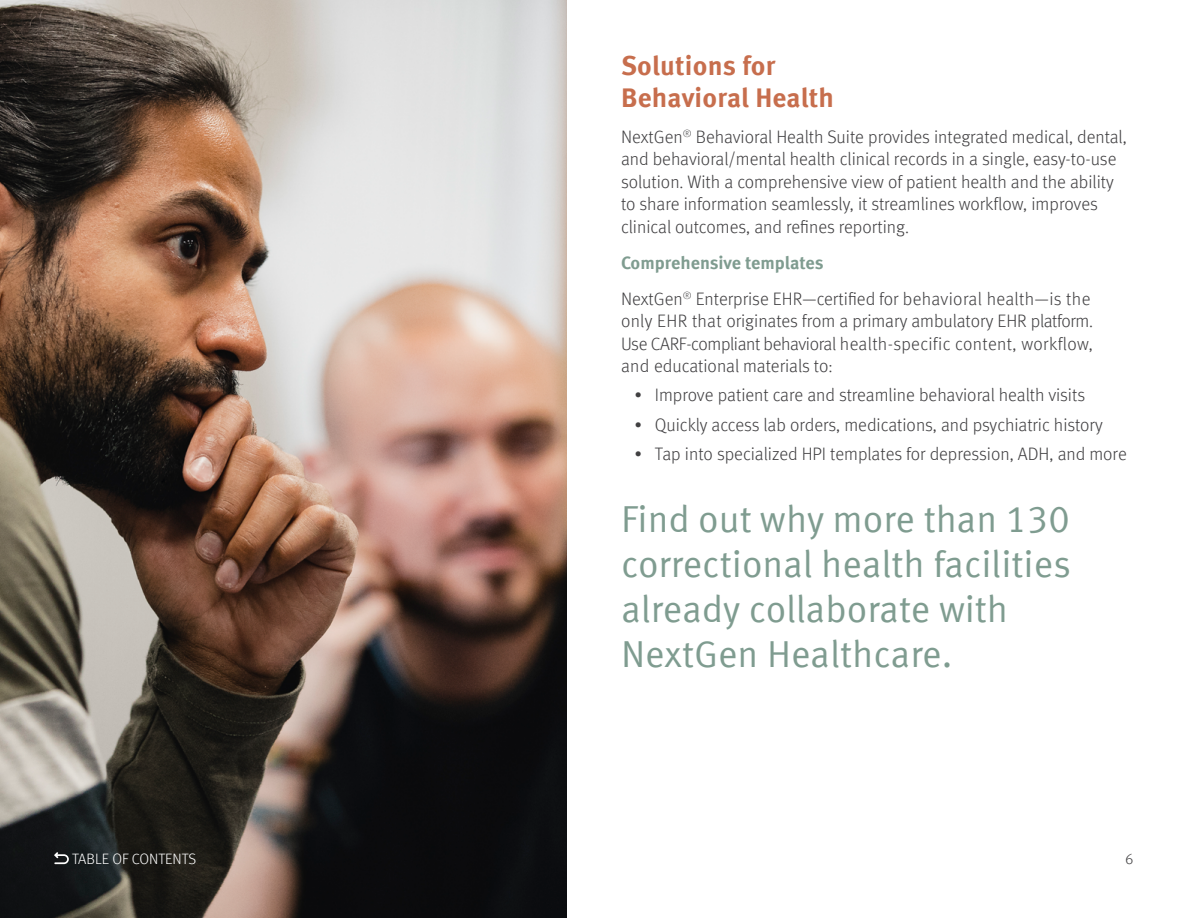
<style>
.page{position:relative;width:1188px;height:918px;background:#fff}
.page>*{position:absolute;margin:0;border:0;box-sizing:border-box;transform-origin:0 0}
.t1{font:37.5px/45px "Meta Offc Norm";color:#7f9c90}
.t2{font:700 27px/31.5px "Meta Offc";letter-spacing:.01em;color:#c76e4d}
.t3{font:300 18px/22.5px "Meta Offc";color:#414042}
.t4{font:300 15px "Meta Offc";color:#fff}
.t5{font:300 15px "Meta Offc";color:#414042}
.s1{font-weight:700;color:#7f9c90}
</style>
<div class="page">
<img style="left:0;top:0;width:567px;height:918px">
<svg style="left:54px;top:852px;width:15px;height:12px"></svg>
<h2 class="t2" style="left:621px;top:51px;width:215px">Solutions for<br>Behavioral Health</h2>
<p class="t3" style="left:621px;top:126px;width:507px">NextGen<sup>®</sup> Behavioral Health Suite provides integrated medical, dental, and behavioral/mental health clinical records in a single, easy-to-use solution. With a comprehensive view of patient health and the ability to share information seamlessly, it streamlines workflow, improves clinical outcomes, and refines reporting.</p>
<p class="t3" style="left:621px;top:245px;width:471px;line-height:36px"><span class="s1">Comprehensive templates<br></span>NextGen<sup>®</sup> Enterprise EHR—certified for behavioral health—is the</p>
<p class="t3" style="left:621px;top:310px;width:473px;text-align:justify">only EHR that originates from a primary ambulatory EHR platform.<br>Use CARF-compliant behavioral health-specific content, workflow, and educational materials to:</p>
<p class="t3" style="left:635px;top:384px;width:452px">• Improve patient care and streamline behavioral health visits</p>
<p class="t3" style="left:635px;top:414px;width:470px">• Quickly access lab orders, medications, and psychiatric history</p>
<p class="t3" style="left:635px;top:443px;width:494px">• Tap into specialized HPI templates for depression, ADH, and more</p>
<h1 class="t1" style="left:621px;top:497px;width:452px">Find out why more than 130 correctional health facilities already collaborate with<br>NextGen Healthcare.</h1>
<p class="t4" style="left:72px;top:850px;width:125px">TABLE OF CONTENTS</p>
<p class="t5" style="left:1125px;top:850px;width:10px">6</p>
</div>
